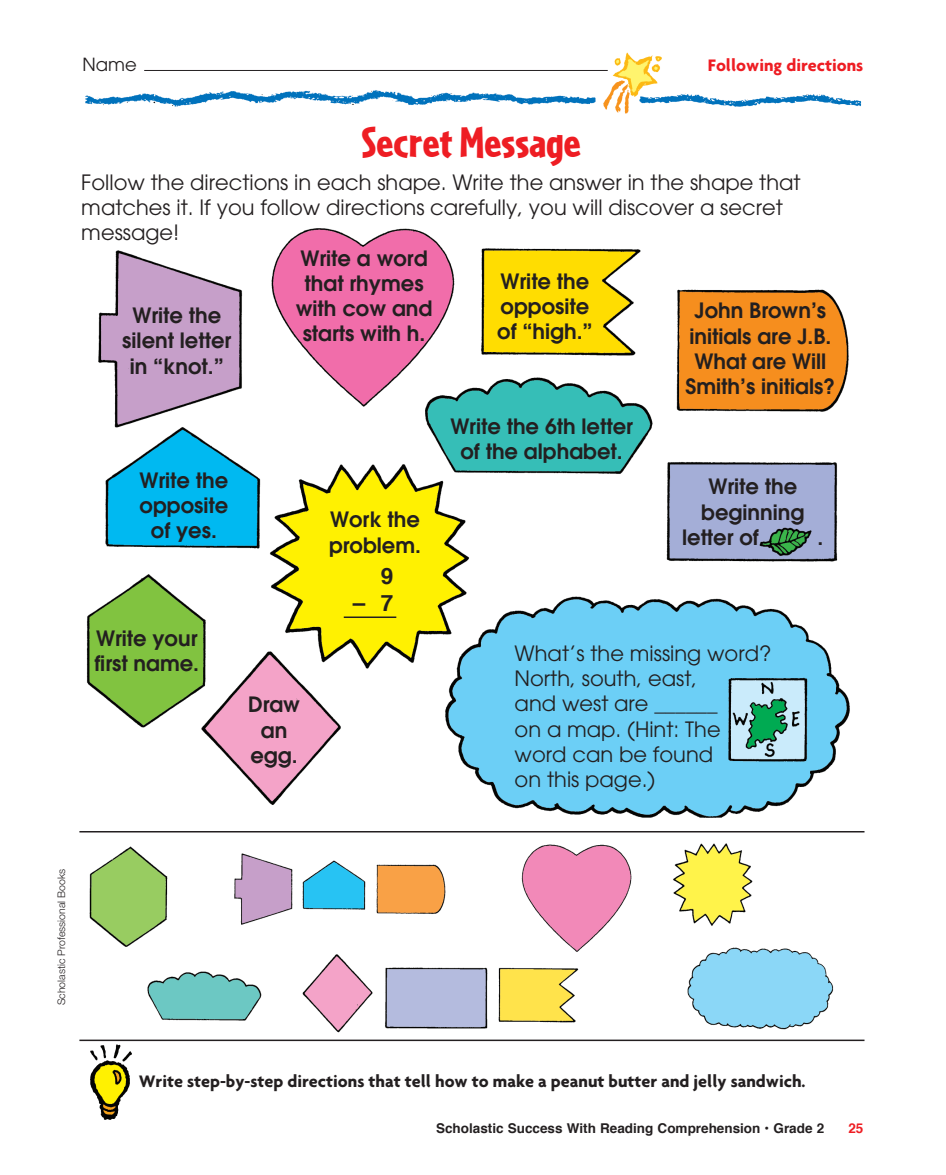
<style>
.page{position:relative;width:946px;height:1175px;background:#fff}
.page>*{position:absolute;margin:0;border:0;box-sizing:border-box;transform-origin:0 0}
.t1{font:900 45px "Cafeteria";color:#ee1d23}
.t2{font:700 22.5px "Helvetica";color:#231f20}
.t3{font:600 21px/25.2px "Avant Garde";color:#231f20;text-align:center}
.t4{font:21px/25.2px "Avant Garde";color:#231f20}
.t5{font:700 18px "Agenda";color:#231f20}
.t6{font:700 18px "Agenda";color:#ee1d23}
.t7{font:18px "Avant Garde";color:#231f20}
.t8{font:700 13.5px "Helvetica";color:#231f20}
.t9{font:700 13.5px "Helvetica";color:#ee1d23}
.t10{font:300 10.5px "Helvetica Neue";color:#231f20}
</style>
<div class="page">
<img style="left:85px;top:52px;width:777px;height:62px">
<hr style="left:144px;top:70px;width:463px;height:1px;background:#231f20">
<img style="left:90px;top:1044px;width:42px;height:76px">
<img style="left:79px;top:228px;width:778px;height:805px">
<hr style="left:79px;top:831px;width:785px;height:1px;background:#231f20">
<hr style="left:79px;top:1039px;width:785px;height:2px;background:#231f20">
<hr style="left:343px;top:616px;width:53px;height:2px;background:#231f20">
<p class="t7" style="left:82px;top:54px;width:56px">Name</p>
<p class="t6" style="left:707px;top:54px;width:157px">Following directions</p>
<h1 class="t1" style="left:361px;top:116px;width:221px">Secret Message</h1>
<p class="t4" style="left:81px;top:169px;width:720px">Follow the directions in each shape. Write the answer in the shape that matches it. If you follow directions carefully, you will discover a secret message!</p>
<p class="t3" style="left:122px;top:302px;width:110px">Write the silent letter in “knot.”</p>
<p class="t3" style="left:295px;top:245px;width:138px">Write a word that rhymes with cow and starts with h.</p>
<p class="t3" style="left:139px;top:467px;width:90px">Write the opposite of yes.</p>
<p class="t3" style="left:94px;top:625px;width:106px;text-align:left">Write your first name.</p>
<p class="t3" style="left:248px;top:691px;width:54px">Draw an egg.</p>
<p class="t3" style="left:329px;top:506px;width:93px;text-align:left">Work the problem.</p>
<p class="t2" style="left:380px;top:556px;width:14px">9</p>
<p class="t2" style="left:352px;top:583px;width:42px">– 7</p>
<p class="t3" style="left:497px;top:268px;width:97px;text-align:left">Write the opposite of “high.”</p>
<p class="t3" style="left:450px;top:413px;width:184px">Write the 6th letter of the alphabet.</p>
<p class="t3" style="left:685px;top:298px;width:151px">John Brown’s initials are J.B.<br>What are Will<br>Smith’s initials?</p>
<p class="t3" style="left:708px;top:474px;width:90px">Write the</p>
<p class="t3" style="left:701px;top:499px;width:104px">beginning</p>
<p class="t3" style="left:681px;top:524px;width:78px">letter of</p>
<p class="t3" style="left:817px;top:524px;width:7px">.</p>
<p class="t4" style="left:514px;top:640px;width:258px">What’s the missing word?<br>North, south, east,<br>and west are ______<br>on a map. (Hint: The word can be found<br>on this page.)</p>
<p class="t10" style="left:55px;top:1005px;width:138px;rotate:-90deg">Scholastic Professional Books</p>
<p class="t5" style="left:139px;top:1069px;width:667px">Write step-by-step directions that tell how to make a peanut butter and jelly sandwich.</p>
<p class="t8" style="left:436px;top:1115px;width:389px">Scholastic Success With Reading Comprehension • Grade 2</p>
<p class="t9" style="left:847px;top:1115px;width:17px">25</p>
</div>
